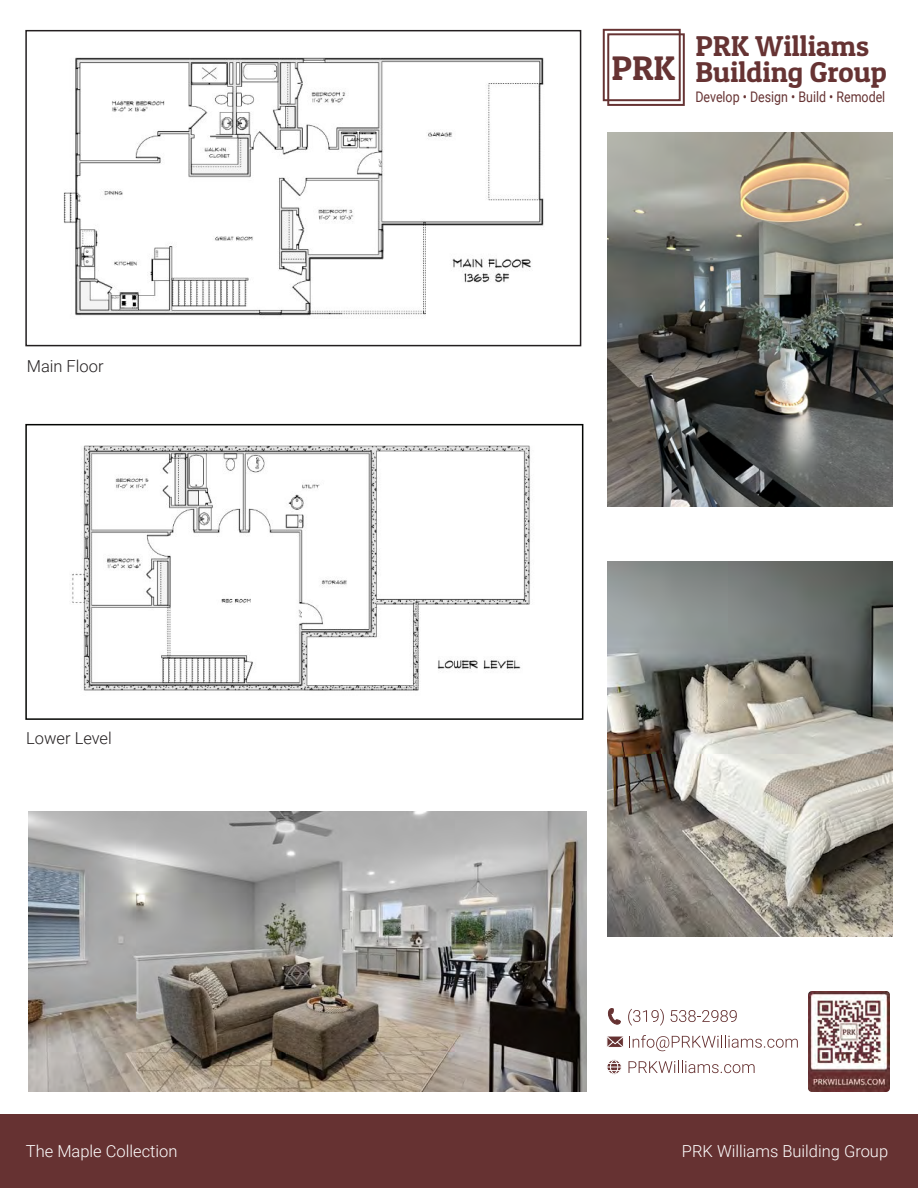
<style>
.page{position:relative;width:918px;height:1188px;background:#fff}
.page>*{position:absolute;margin:0;border:0;box-sizing:border-box;transform-origin:0 0}
.t1{font:34.2px "Patua One";color:#633}
.t2{font:28.8px/25.7px "Patua One";color:#633}
.t3{font:300 16.5px "Roboto";color:#fff}
.t4{font:300 16.5px "Roboto";color:#231f20}
.t5{font:14.55px "Roboto";color:#633;scale:.85 1}
</style>
<div class="page">
<img style="left:63px;top:57px;width:481px;height:259px">
<div style="left:25px;top:30px;width:556px;height:316px;border:2px solid #231f20"></div>
<img style="left:72px;top:445px;width:458px;height:246px">
<div style="left:25px;top:424px;width:558px;height:296px;border:2px solid #040503"></div>
<div style="left:607px;top:33px;width:78px;height:73px;border:2px solid #633"></div>
<div style="left:603px;top:29px;width:78px;height:72px;border:2px solid #633"></div>
<div style="left:0;top:1114px;width:918px;height:74px;background:#663232"></div>
<img style="left:29px;top:812px;width:558px;height:279px">
<img style="left:607px;top:133px;width:285px;height:374px">
<img style="left:607px;top:562px;width:285px;height:374px">
<img style="left:809px;top:991px;width:80px;height:100px">
<svg style="left:628px;top:1009px;width:36px;height:17px"></svg>
<svg style="left:670px;top:1010px;width:67px;height:12px"></svg>
<svg style="left:608px;top:1008px;width:13px;height:16px"></svg>
<svg style="left:607px;top:1035px;width:191px;height:16px"></svg>
<svg style="left:629px;top:1061px;width:126px;height:12px"></svg>
<svg style="left:607px;top:1059px;width:14px;height:16px"></svg>
<p class="t4" style="left:27px;top:354px;width:78px">Main Floor</p>
<p class="t4" style="left:26px;top:727px;width:87px">Lower Level</p>
<h1 class="t1" style="left:611px;top:47px;width:65px">PRK</h1>
<h2 class="t2" style="left:695px;top:33px;width:193px">PRK Williams<br>Building Group</h2>
<p class="t5" style="left:695px;top:86px;width:225px">Develop • Design • Build • Remodel</p>
<p class="t3" style="left:26px;top:1140px;width:153px">The Maple Collection</p>
<p class="t3" style="left:682px;top:1139px;width:208px">PRK Williams Building Group</p>
</div>
